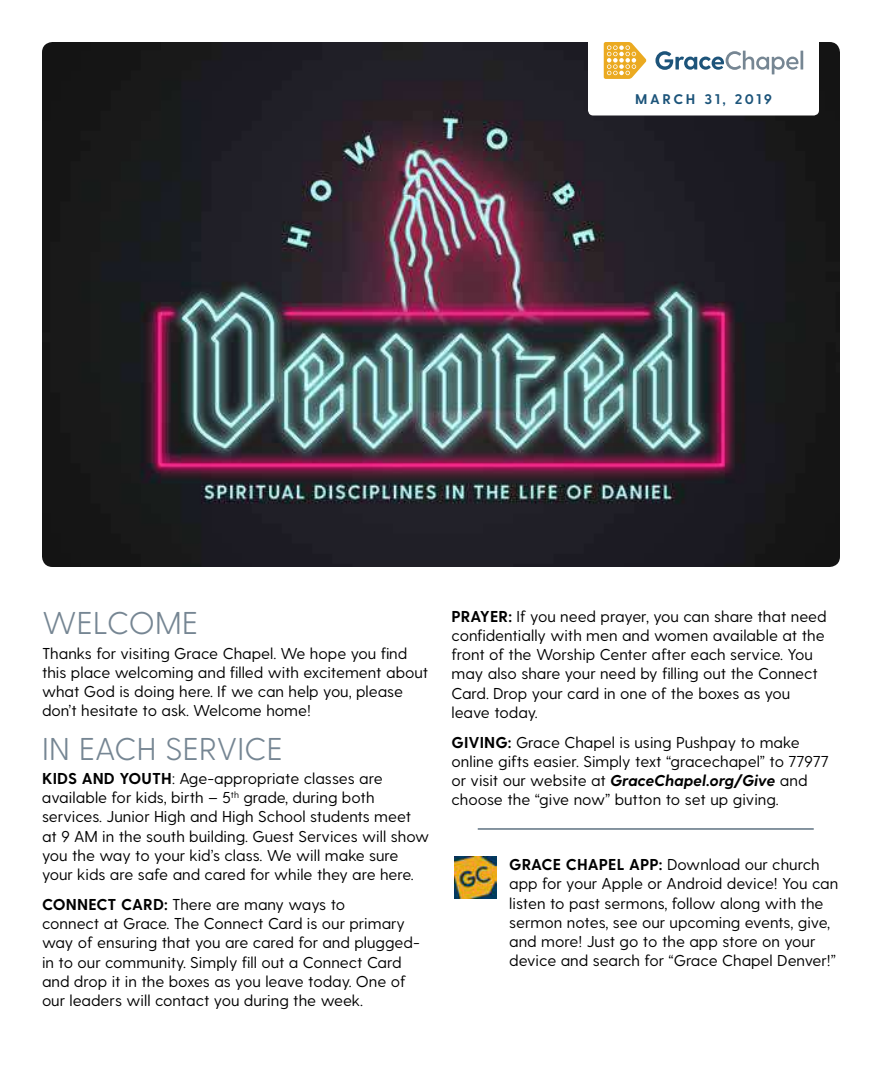
<style>
.page{position:relative;width:882px;height:1071px;background:#fff}
.page>*{position:absolute;margin:0;border:0;box-sizing:border-box;transform-origin:0 0}
.t1{font:300 31.5px "Greycliff CF";letter-spacing:.01em;color:#768693}
.t2{font:15.75px/19.2px "Greycliff CF";color:#000}
.t3{font:700 14px "Greycliff CF";letter-spacing:.18em;color:#1c547a}
.s1{font-weight:700}
.s2{font-weight:700;font-style:italic}
</style>
<div class="page">
<img style="left:42px;top:42px;width:798px;height:525px">
<hr style="left:478px;top:828px;width:336px;height:2px;background:#768693">
<img style="left:454px;top:857px;width:42px;height:42px">
<div style="left:588px;top:31px;width:231px;height:84px;background:#fff;border-radius:5px"></div>
<svg style="left:604px;top:42px;width:42px;height:37px"></svg>
<svg style="left:655px;top:51px;width:148px;height:23px"></svg>
<p class="t3" style="left:635px;top:93px;width:138px">MARCH 31, 2019</p>
<h1 class="t1" style="left:42px;top:609px;width:158px">WELCOME</h1>
<p class="t2" style="left:42px;top:644px;width:388px">Thanks for visiting Grace Chapel. We hope you find this place welcoming and filled with excitement about what God is doing here. If we can help you, please don’t hesitate to ask. Welcome home!</p>
<h1 class="t1" style="left:42px;top:734px;width:242px">IN EACH SERVICE</h1>
<p class="t2" style="left:42px;top:770px;width:389px"><span class="s1">KIDS AND YOUTH</span>: Age-appropriate classes are available for kids, birth – 5<sup>th</sup> grade, during both services. Junior High and High School students meet at 9 AM in the south building. Guest Services will show you the way to your kid’s class. We will make sure your kids are safe and cared for while they are here.</p>
<p class="t2" style="left:42px;top:896px;width:379px"><span class="s1">CONNECT CARD:</span> There are many ways to<br>connect at Grace. The Connect Card is our primary way of ensuring that you are cared for and plugged&shy;in to our community. Simply fill out a Connect Card and drop it in the boxes as you leave today. One of our leaders will contact you during the week.</p>
<p class="t2" style="left:452px;top:607px;width:377px"><span class="s1">PRAYER:</span> If you need prayer, you can share that need confidentially with men and women available at the front of the Worship Center after each service. You may also share your need by filling out the Connect Card. Drop your card in one of the boxes as you leave today.</p>
<p class="t2" style="left:452px;top:733px;width:379px"><span class="s1">GIVING:</span> Grace Chapel is using Pushpay to make online gifts easier. Simply text “gracechapel” to 77977 or visit our website at <span class="s2">GraceChapel.org/Give</span> and choose the “give now” button to set up giving.</p>
<p class="t2" style="left:509px;top:856px;width:331px"><span class="s1">GRACE CHAPEL APP:</span> Download our church app for your Apple or Android device! You can listen to past sermons, follow along with the sermon notes, see our upcoming events, give, and more! Just go to the app store on your device and search for “Grace Chapel Denver!”</p>
</div>
